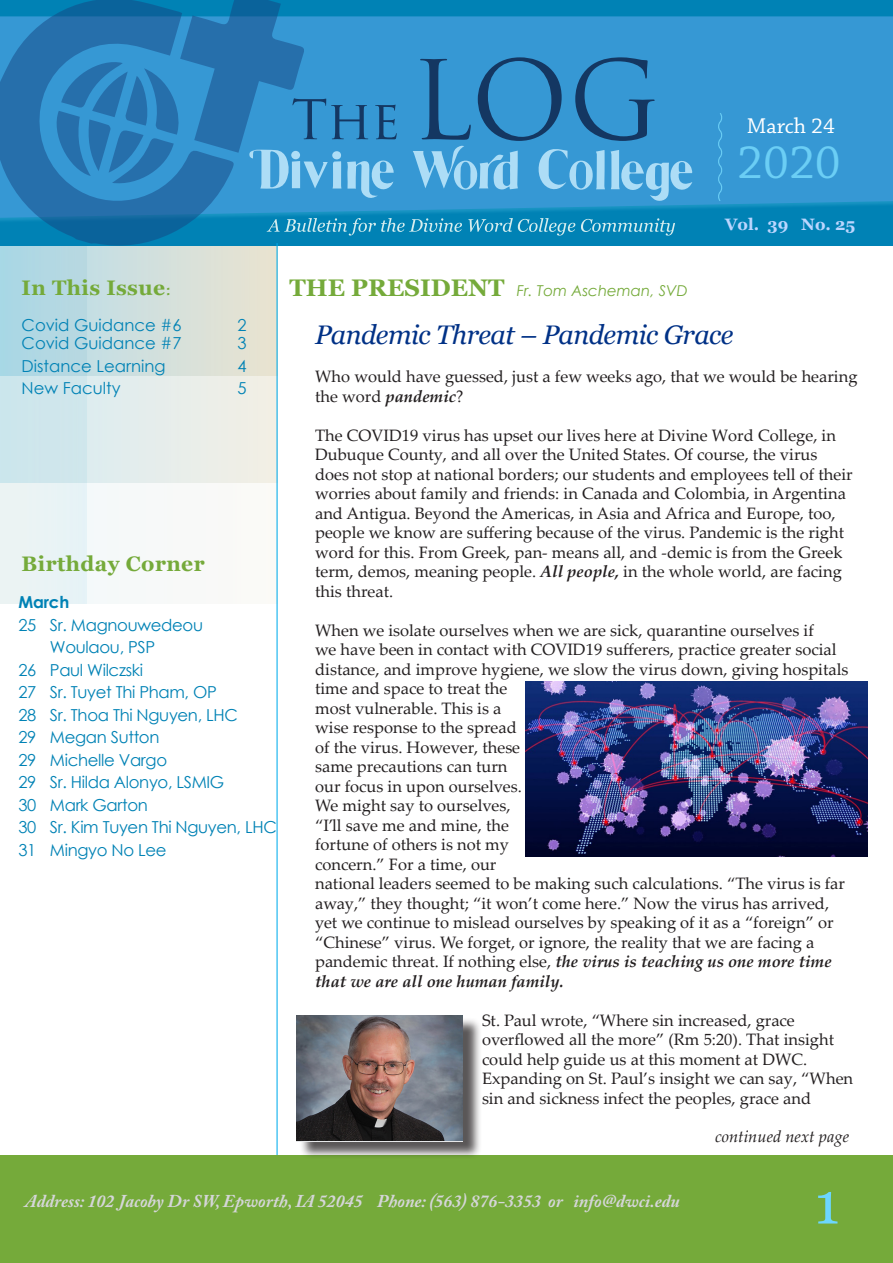
<style>
.page{position:relative;width:893px;height:1263px;background:#fff}
.page>*{position:absolute;margin:0;border:0;box-sizing:border-box;transform-origin:0 0}
.t1{font:58.5px "Georgia";color:#6cd6ff}
.cover_year{font:49.35px "Chaparral Pro";color:#6bcef5}
.cover_head1-blue{font:italic 26.85px "Georgia";letter-spacing:-.02em;color:#003186}
.cover_month{font:22.65px "Chaparral Pro";color:#fff}
.t2{font:700 21px "Georgia";letter-spacing:.02em;color:#75aa3a}
.t3{font:italic 700 18px "Adobe Caslon Pro";color:#d5d6d8}
.maintext{font:16.5px/19.5px "Palatino Linotype";color:#231f20}
.maintext-2{font:16.5px/22.5px "Century Gothic";letter-spacing:-.02em;color:#0082b5}
.maintext-3{font:16.5px "Century Gothic";color:#0082b5}
.maintext-4{font:italic 16.5px "Palatino Linotype";color:#231f20}
.t4{font:700 16.5px "Georgia";color:#bcd6ff}
.maintext-5{font:700 16.5px "Century Gothic";letter-spacing:-.01em;color:#0082b5}
.t5{font:italic 15px "Century Gothic";color:#75aa3a}
.s1{font-family:"Charlemagne Std";font-size:18px}
.s2{font-family:"Georgia";font-weight:700;font-style:normal;font-size:24px}
.s3{font-weight:700;font-style:italic}
</style>
<div class="page">
<svg style="left:86px;top:246px;width:191px;height:357px"></svg>
<svg style="left:0;top:248px;width:86px;height:355px;background:#cce5eb"></svg>
<div style="left:0;top:0;width:893px;height:246px;background:#0082b5"></div>
<svg style="left:235px;top:16px;width:658px;height:200px;background:#3095d0"></svg>
<hr style="left:277px;top:243px;width:1px;height:918px;background:#00aced">
<div style="left:0;top:1155px;width:893px;height:108px;background:#75aa3a"></div>
<svg style="left:0;top:16px;width:235px;height:232px;fill:#266fab"></svg>
<svg style="left:267px;top:218px;width:408px;height:18px"></svg>
<svg style="left:50px;top:0;width:642px;height:203px;background:#338dc6"></svg>
<div style="left:299px;top:1017px;width:183px;height:143px;background:#231f20;opacity:.75"></div>
<img style="left:296px;top:1015px;width:167px;height:125px">
<img style="left:525px;top:682px;width:342px;height:174px">
<svg style="left:716px;top:112px;width:8px;height:90px"></svg>
<p class="t2" style="left:22px;top:274px;width:151px">In This Issue<span class="s1">:</span></p>
<p class="t5" style="left:289px;top:281px;width:400px"><span class="s2">THE PRESIDENT</span> Fr. Tom Ascheman, SVD</p>
<p class="cover_month" style="left:747px;top:114px;width:90px">March 24</p>
<p class="cover_year" style="left:737px;top:135px;width:105px">2020</p>
<p class="t4" style="left:725px;top:214px;width:132px">Vol. 39 No. 25</p>
<p class="maintext-3" style="left:22px;top:314px;width:161px">Covid Guidance #6</p>
<p class="maintext-2" style="left:238px;top:314px;width:11px">2</p>
<p class="maintext-3" style="left:22px;top:332px;width:161px">Covid Guidance #7</p>
<p class="maintext-2" style="left:238px;top:332px;width:11px">3</p>
<p class="maintext-3" style="left:22px;top:354px;width:145px">Distance Learning</p>
<p class="maintext-2" style="left:238px;top:354px;width:11px">4</p>
<p class="maintext-3" style="left:22px;top:377px;width:100px">New Faculty</p>
<p class="maintext-2" style="left:238px;top:377px;width:11px">5</p>
<p class="t2" style="left:22px;top:550px;width:185px">Birthday Corner</p>
<p class="maintext-5" style="left:18px;top:590px;width:52px">March</p>
<p class="maintext-2" style="left:50px;top:613px;width:155px;text-indent:-31px">25 Sr. Magnouwedeou<br>Woulaou, PSP</p>
<p class="maintext-2" style="left:18px;top:658px;width:126px">26 Paul Wilczski</p>
<p class="maintext-2" style="left:18px;top:681px;width:200px">27 Sr. Tuyet Thi Pham, OP</p>
<p class="maintext-2" style="left:18px;top:703px;width:221px">28 Sr. Thoa Thi Nguyen, LHC</p>
<p class="maintext-2" style="left:18px;top:726px;width:143px">29 Megan Sutton</p>
<p class="maintext-2" style="left:18px;top:748px;width:150px">29 Michelle Vargo</p>
<p class="maintext-2" style="left:18px;top:771px;width:207px">29 Sr. Hilda Alonyo, LSMIG</p>
<p class="maintext-2" style="left:18px;top:793px;width:131px">30 Mark Garton</p>
<p class="maintext-2" style="left:18px;top:816px;width:260px">30 Sr. Kim Tuyen Thi Nguyen, LHC</p>
<p class="maintext-2" style="left:18px;top:838px;width:150px">31 Mingyo No Lee</p>
<p class="cover_head1-blue" style="left:315px;top:318px;width:420px">Pandemic Threat – Pandemic Grace</p>
<p class="maintext" style="left:315px;top:366px;width:544px">Who would have guessed, just a few weeks ago, that we would be hearing the word <span class="s3">pandemic</span>?</p>
<p class="maintext" style="left:315px;top:425px;width:539px">The COVID19 virus has upset our lives here at Divine Word College, in Dubuque County, and all over the United States. Of course, the virus does not stop at national borders; our students and employees tell of their worries about family and friends: in Canada and Colombia, in Argentina and Antigua. Beyond the Americas, in Asia and Africa and Europe, too, people we know are suffering because of the virus. Pandemic is the right word for this. From Greek, pan- means all, and -demic is from the Greek term, demos, meaning people. <span class="s3">All people,</span> in the whole world, are facing this threat.</p>
<p class="maintext" style="left:315px;top:620px;width:535px">When we isolate ourselves when we are sick, quarantine ourselves if<br>we have been in contact with COVID19 sufferers, practice greater social distance, and improve hygiene, we slow the virus down, giving hospitals time and space to treat the<br>most vulnerable. This is a<br>wise response to the spread<br>of the virus. However, these<br>same precautions can turn<br>our focus in upon ourselves.<br>We might say to ourselves,<br>“I’ll save me and mine, the<br>fortune of others is not my<br>concern.” For a time, our<br>national leaders seemed to be making such calculations. “The virus is far away,” they thought; “it won’t come here.” Now the virus has arrived, yet we continue to mislead ourselves by speaking of it as a “foreign” or “Chinese” virus. We forget, or ignore, the reality that we are facing a pandemic threat. If nothing else, <span class="s3">the virus is teaching us one more time that we are all one human family.</span></p>
<p class="maintext" style="left:482px;top:1010px;width:373px">St. Paul wrote, “Where sin increased, grace overflowed all the more” (Rm 5:20). That insight could help guide us at this moment at DWC.<br>Expanding on St. Paul’s insight we can say, “When sin and sickness infect the peoples, grace and</p>
<p class="maintext-4" style="left:715px;top:1124px;width:136px">continued next page</p>
<p class="t3" style="left:25px;top:1190px;width:657px">Address: 102 Jacoby Dr SW, Epworth, IA 52045 Phone: (563) 876-3353 or info@dwci.edu</p>
<h1 class="t1" style="left:814px;top:1168px;width:27px">1</h1>
</div>
